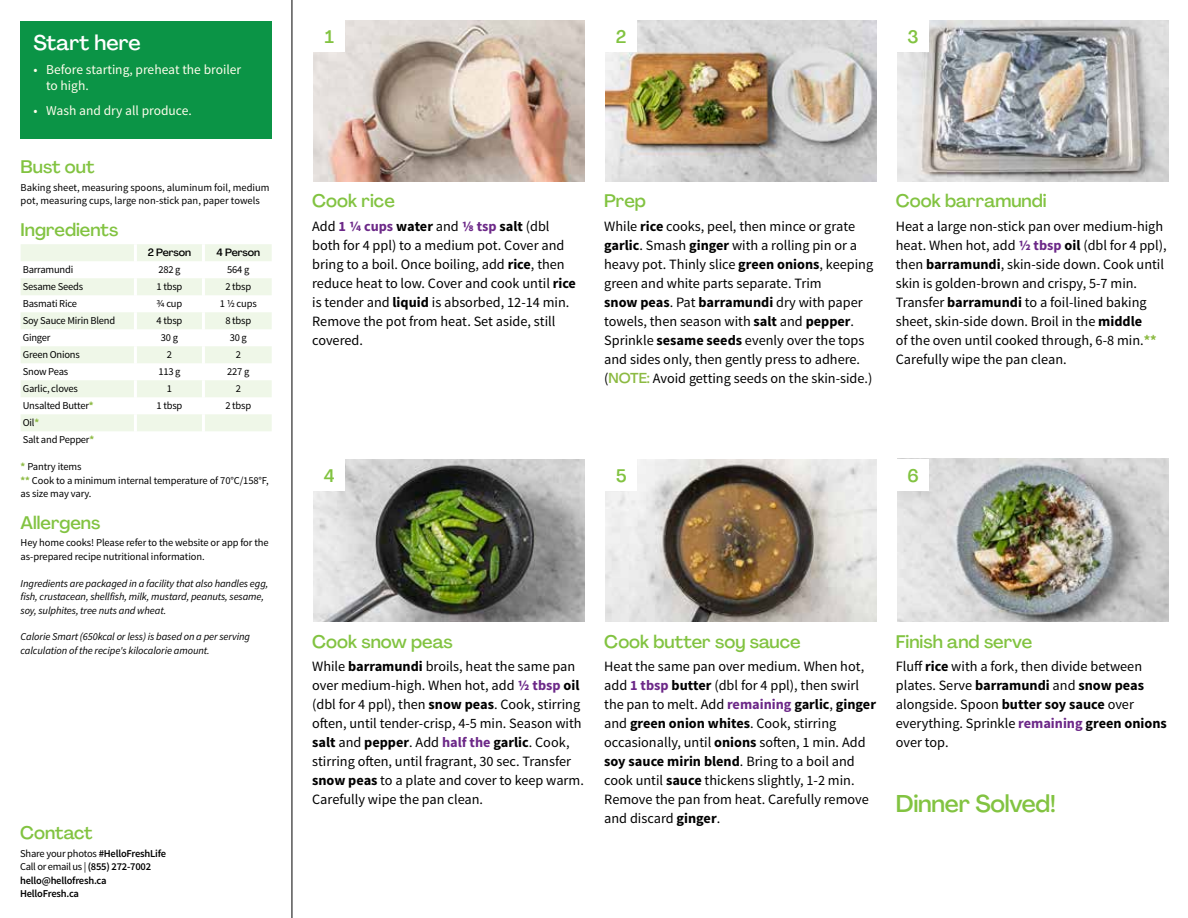
<style>
.page{position:relative;width:1188px;height:918px;background:#fff}
.page>*{position:absolute;margin:0;border:0;box-sizing:border-box;transform-origin:0 0}
.t1{font:500 24px "Agrandir";letter-spacing:-.01em;color:#82c341}
.t2{font:500 21px "Agrandir";color:#fff}
.t3{font:500 18px "Agrandir";color:#82c341}
.t4{font:14.25px/19px "Source Sans Pro";color:#000}
.t5{font:13.5px/16.2px "Source Sans Pro";color:#fffdec}
.t6{font:10.5px/13.5px "Source Sans Pro";letter-spacing:-.01em;color:#000}
.t7{font:italic 10.5px/13.5px "Source Sans Pro";letter-spacing:-.01em;color:#000}
.t8{font:600 10.5px/13.5px "Source Sans Pro";letter-spacing:-.02em;color:#000}
.t9{font:500 10.5px "Agrandir";letter-spacing:-.01em;color:#000}
.s1{font-weight:700;color:#8cba42}
.s2{font-weight:400}
.s3{font-weight:700;color:#6c2888}
.s4{font-weight:700}
.s5{font-family:"Agrandir";font-weight:500;color:#8cba42}
</style>
<div class="page">
<hr style="left:292px;top:0;width:1px;height:918px;background:#000">
<svg style="left:21px;top:244px;width:251px;height:187px;fill:#eff7e8"></svg>
<hr style="left:134px;top:244px;width:3px;height:17px;background:#fff">
<hr style="left:202px;top:244px;width:3px;height:17px;background:#fff">
<hr style="left:134px;top:261px;width:3px;height:17px;background:#fff">
<hr style="left:202px;top:261px;width:3px;height:17px;background:#fff">
<hr style="left:134px;top:278px;width:3px;height:17px;background:#fff">
<hr style="left:202px;top:278px;width:3px;height:17px;background:#fff">
<hr style="left:134px;top:295px;width:3px;height:17px;background:#fff">
<hr style="left:202px;top:295px;width:3px;height:17px;background:#fff">
<hr style="left:134px;top:312px;width:3px;height:17px;background:#fff">
<hr style="left:202px;top:312px;width:3px;height:17px;background:#fff">
<hr style="left:134px;top:329px;width:3px;height:17px;background:#fff">
<hr style="left:202px;top:329px;width:3px;height:17px;background:#fff">
<hr style="left:134px;top:346px;width:3px;height:17px;background:#fff">
<hr style="left:202px;top:346px;width:3px;height:17px;background:#fff">
<hr style="left:134px;top:363px;width:3px;height:17px;background:#fff">
<hr style="left:202px;top:363px;width:3px;height:17px;background:#fff">
<hr style="left:134px;top:380px;width:3px;height:17px;background:#fff">
<hr style="left:202px;top:380px;width:3px;height:17px;background:#fff">
<hr style="left:134px;top:397px;width:3px;height:17px;background:#fff">
<hr style="left:202px;top:397px;width:3px;height:17px;background:#fff">
<hr style="left:134px;top:414px;width:3px;height:17px;background:#fff">
<hr style="left:202px;top:414px;width:3px;height:17px;background:#fff">
<div style="left:21px;top:21px;width:251px;height:117px;background:#0b9446"></div>
<img style="left:313px;top:459px;width:272px;height:162px">
<div style="left:313px;top:459px;width:32px;height:32px;background:#fff"></div>
<img style="left:605px;top:459px;width:272px;height:162px">
<div style="left:605px;top:459px;width:32px;height:32px;background:#fff"></div>
<img style="left:897px;top:459px;width:272px;height:162px">
<div style="left:897px;top:459px;width:32px;height:32px;background:#fff"></div>
<img style="left:313px;top:20px;width:272px;height:161px">
<div style="left:313px;top:20px;width:32px;height:32px;background:#fff"></div>
<img style="left:605px;top:20px;width:272px;height:161px">
<div style="left:605px;top:20px;width:32px;height:32px;background:#fff"></div>
<img style="left:897px;top:20px;width:272px;height:161px">
<div style="left:897px;top:20px;width:32px;height:32px;background:#fff"></div>
<h2 class="t2" style="left:33px;top:29px;width:109px">Start here</h2>
<p class="t5" style="left:46px;top:62px;width:197px;text-indent:-13px">• Before starting, preheat the broiler to high.</p>
<p class="t5" style="left:33px;top:103px;width:160px">• Wash and dry all produce.</p>
<p class="t3" style="left:21px;top:156px;width:75px">Bust out</p>
<p class="t6" style="left:21px;top:181px;width:250px">Baking sheet, measuring spoons, aluminum foil, medium pot, measuring cups, large non-stick pan, paper towels</p>
<p class="t3" style="left:21px;top:218px;width:99px">Ingredients</p>
<p class="t9" style="left:148px;top:246px;width:45px">2 Person</p>
<p class="t9" style="left:217px;top:246px;width:45px">4 Person</p>
<p class="t6" style="left:23px;top:263px;width:52px">Barramundi</p>
<p class="t6" style="left:158px;top:263px;width:24px">282 g</p>
<p class="t6" style="left:227px;top:263px;width:24px">564 g</p>
<p class="t6" style="left:23px;top:280px;width:62px">Sesame Seeds</p>
<p class="t6" style="left:157px;top:280px;width:27px">1 tbsp</p>
<p class="t6" style="left:225px;top:280px;width:27px">2 tbsp</p>
<p class="t6" style="left:23px;top:297px;width:56px">Basmati Rice</p>
<p class="t6" style="left:157px;top:297px;width:27px">3/4 cup</p>
<p class="t6" style="left:220px;top:297px;width:38px">1 1/2 cups</p>
<p class="t6" style="left:23px;top:314px;width:94px">Soy Sauce Mirin Blend</p>
<p class="t6" style="left:157px;top:314px;width:27px">4 tbsp</p>
<p class="t6" style="left:225px;top:314px;width:27px">8 tbsp</p>
<p class="t6" style="left:23px;top:331px;width:29px">Ginger</p>
<p class="t6" style="left:161px;top:331px;width:19px">30 g</p>
<p class="t6" style="left:230px;top:331px;width:19px">30 g</p>
<p class="t6" style="left:23px;top:348px;width:59px">Green Onions</p>
<p class="t6" style="left:167px;top:348px;width:7px">2</p>
<p class="t6" style="left:236px;top:348px;width:7px">2</p>
<p class="t6" style="left:23px;top:365px;width:47px">Snow Peas</p>
<p class="t6" style="left:158px;top:365px;width:24px">113 g</p>
<p class="t6" style="left:227px;top:365px;width:24px">227 g</p>
<p class="t6" style="left:23px;top:382px;width:57px">Garlic, cloves</p>
<p class="t6" style="left:167px;top:382px;width:7px">1</p>
<p class="t6" style="left:236px;top:382px;width:7px">2</p>
<p class="t6" style="left:23px;top:399px;width:72px">Unsalted Butter<span class="s1">*</span></p>
<p class="t6" style="left:157px;top:399px;width:27px">1 tbsp</p>
<p class="t6" style="left:225px;top:399px;width:27px">2 tbsp</p>
<p class="t6" style="left:23px;top:414px;width:73px;line-height:17px">Oil<span class="s1">*<br></span>Salt and Pepper<span class="s1">*</span></p>
<p class="t6" style="left:21px;top:460px;width:250px"><span class="s1">*</span> Pantry items<br><span class="s1">**</span> Cook to a minimum internal temperature of 70°C/158°F, as size may vary.</p>
<p class="t3" style="left:21px;top:511px;width:81px">Allergens</p>
<p class="t6" style="left:21px;top:536px;width:250px">Hey home cooks! Please refer to the website or app for the as-prepared recipe nutritional information.</p>
<p class="t7" style="left:21px;top:576px;width:249px">Ingredients are packaged in a facility that also handles egg, fish, crustacean, shellfish, milk, mustard, peanuts, sesame, soy, sulphites, tree nuts and wheat.</p>
<p class="t7" style="left:21px;top:630px;width:231px">Calorie Smart (650kcal or less) is based on a per serving calculation of the recipe's kilocalorie amount.</p>
<p class="t3" style="left:20px;top:822px;width:74px">Contact</p>
<p class="t8" style="left:20px;top:847px;width:147px"><span class="s2">Share your photos</span> #HelloFreshLife<br><span class="s2">Call or email us |</span> (855) 272-7002 hello@hellofresh.ca<br>HelloFresh.ca</p>
<p class="t3" style="left:325px;top:26px;width:11px">1</p>
<p class="t3" style="left:616px;top:25px;width:12px">2</p>
<p class="t3" style="left:908px;top:25px;width:13px">3</p>
<p class="t3" style="left:312px;top:190px;width:84px">Cook rice</p>
<p class="t4" style="left:312px;top:217px;width:265px">Add <span class="s3">1 1/4 cups</span> <span class="s4">water</span> and <span class="s3">1/8 tsp</span> <span class="s4">salt</span> (dbl both for 4 ppl) to a medium pot. Cover and bring to a boil. Once boiling, add <span class="s4">rice</span>, then reduce heat to low. Cover and cook until <span class="s4">rice </span>is tender and <span class="s4">liquid</span> is absorbed, 12-14 min.<br>Remove the pot from heat. Set aside, still covered.</p>
<p class="t3" style="left:604px;top:190px;width:43px">Prep</p>
<p class="t4" style="left:604px;top:217px;width:271px">While <span class="s4">rice</span> cooks, peel, then mince or grate <span class="s4">garlic</span>. Smash <span class="s4">ginger</span> with a rolling pin or a heavy pot. Thinly slice <span class="s4">green onions</span>, keeping green and white parts separate. Trim<br><span class="s4">snow peas</span>. Pat <span class="s4">barramundi</span> dry with paper towels, then season with <span class="s4">salt</span> and <span class="s4">pepper</span>.<br>Sprinkle <span class="s4">sesame seeds</span> evenly over the tops and sides only, then gently press to adhere. (<span class="s5">NOTE:</span> Avoid getting seeds on the skin-side.)</p>
<p class="t3" style="left:896px;top:190px;width:152px">Cook barramundi</p>
<p class="t4" style="left:896px;top:217px;width:272px">Heat a large non-stick pan over medium-high heat. When hot, add <span class="s3">1/2 tbsp</span> <span class="s4">oil</span> (dbl for 4 ppl), then <span class="s4">barramundi</span>, skin-side down. Cook until skin is golden-brown and crispy, 5-7 min.<br>Transfer <span class="s4">barramundi</span> to a foil-lined baking sheet, skin-side down. Broil in the <span class="s4">middle<br></span>of the oven until cooked through, 6-8 min.<span class="s1">** </span>Carefully wipe the pan clean.</p>
<p class="t3" style="left:324px;top:465px;width:12px">4</p>
<p class="t3" style="left:616px;top:465px;width:12px">5</p>
<p class="t3" style="left:907px;top:464px;width:13px">6</p>
<p class="t3" style="left:312px;top:630px;width:142px">Cook snow peas</p>
<p class="t4" style="left:312px;top:657px;width:273px">While <span class="s4">barramundi</span> broils, heat the same pan over medium-high. When hot, add <span class="s3">1/2 tbsp</span> <span class="s4">oil </span>(dbl for 4 ppl), then <span class="s4">snow peas</span>. Cook, stirring often, until tender-crisp, 4-5 min. Season with <span class="s4">salt</span> and <span class="s4">pepper</span>. Add <span class="s3">half the</span> <span class="s4">garlic</span>. Cook, stirring often, until fragrant, 30 sec. Transfer <span class="s4">snow peas</span> to a plate and cover to keep warm.<br>Carefully wipe the pan clean.</p>
<p class="t3" style="left:604px;top:630px;width:198px">Cook butter soy sauce</p>
<p class="t4" style="left:604px;top:657px;width:273px">Heat the same pan over medium. When hot, add <span class="s3">1 tbsp</span> <span class="s4">butter</span> (dbl for 4 ppl), then swirl the pan to melt. Add <span class="s3">remaining</span> <span class="s4">garlic</span>, <span class="s4">ginger </span>and <span class="s4">green onion whites</span>. Cook, stirring occasionally, until <span class="s4">onions</span> soften, 1 min. Add <span class="s4">soy sauce mirin blend</span>. Bring to a boil and cook until <span class="s4">sauce</span> thickens slightly, 1-2 min.<br>Remove the pan from heat. Carefully remove and discard <span class="s4">ginger</span>.</p>
<p class="t3" style="left:896px;top:630px;width:138px">Finish and serve</p>
<p class="t4" style="left:896px;top:657px;width:273px">Fluff <span class="s4">rice</span> with a fork, then divide between plates. Serve <span class="s4">barramundi</span> and <span class="s4">snow peas </span>alongside. Spoon <span class="s4">butter soy sauce</span> over everything. Sprinkle <span class="s3">remaining</span> <span class="s4">green onions </span>over top.</p>
<h1 class="t1" style="left:896px;top:789px;width:162px">Dinner Solved!</h1>
</div>
